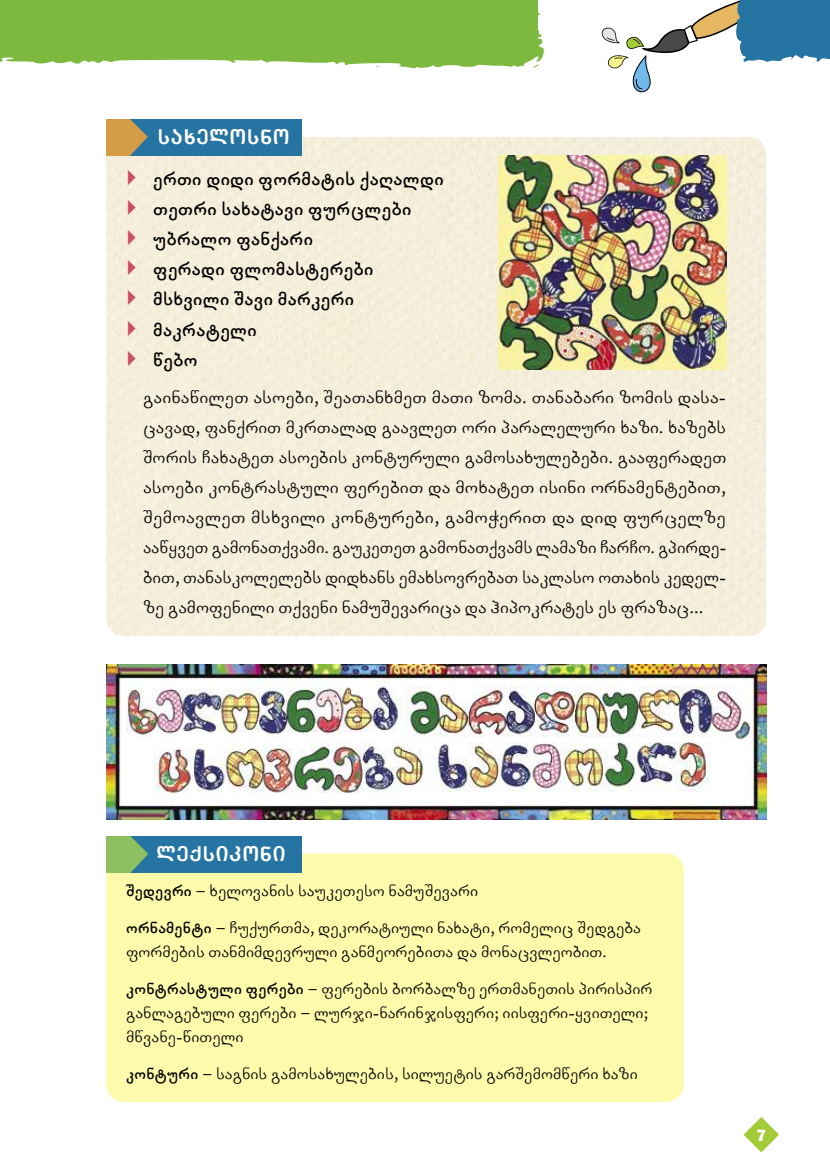
<style>
.page{position:relative;width:830px;height:1170px;background:#fff}
.page>*{position:absolute;margin:0;border:0;box-sizing:border-box;transform-origin:0 0}
.t1{font:700 21px "Kolhety New";color:#fff}
.t2{font:19.5px/30px "Kolhety Normal New Bold";color:#000}
.t3{font:18px/30px "Kolhety Normal New";color:#000;text-align:justify}
.t4{font:800 16.8px "Franklin Gothic";color:#fff}
.t5{font:16.5px/24px "Kolhety Normal New";color:#000}
.s1{font-family:"Kolhety Normal New Bold"}
</style>
<div class="page">
<img style="left:106px;top:664px;width:659px;height:155px">
<div style="left:122px;top:680px;width:627px;height:124px;background:#fff"></div>
<div style="left:106px;top:137px;width:659px;height:499px;background:#f5eedb"></div>
<div style="left:106px;top:119px;width:196px;height:37px;background:#2674a2"></div>
<div style="left:106px;top:119px;width:24px;height:37px;background:#d59c48"></div>
<svg style="left:130px;top:119px;width:18px;height:36px"></svg>
<div style="left:106px;top:853px;width:577px;height:248px;background:#fdfaab;border-radius:18px"></div>
<div style="left:106px;top:836px;width:196px;height:36px;background:#2674a2"></div>
<div style="left:106px;top:836px;width:24px;height:36px;background:#8cc060"></div>
<svg style="left:130px;top:836px;width:18px;height:36px"></svg>
<img style="left:497px;top:156px;width:229px;height:214px">
<img style="left:126px;top:680px;width:276px;height:55px">
<img style="left:154px;top:742px;width:276px;height:51px">
<img style="left:433px;top:742px;width:276px;height:50px">
<img style="left:405px;top:685px;width:338px;height:51px">
<img style="left:732px;top:721px;width:18px;height:18px">
<svg style="left:743px;top:1117px;width:35px;height:35px"></svg>
<div style="left:0;top:0;width:537px;height:39px;background:#7cb93e"></div>
<svg style="left:0;top:2px;width:544px;height:67px"></svg>
<svg style="left:601px;top:0;width:228px;height:93px"></svg>
<svg style="left:128px;top:170px;width:8px;height:15px"></svg>
<svg style="left:128px;top:200px;width:8px;height:15px"></svg>
<svg style="left:128px;top:230px;width:8px;height:15px"></svg>
<svg style="left:128px;top:260px;width:8px;height:15px"></svg>
<svg style="left:128px;top:290px;width:8px;height:15px"></svg>
<svg style="left:128px;top:320px;width:8px;height:15px"></svg>
<svg style="left:128px;top:350px;width:8px;height:15px"></svg>
<p class="t1" style="left:157px;top:125px;width:134px">SAXELOSNO</p>
<p class="t2" style="left:153px;top:166px;width:292px">ERTI DIDI FORMATIS QARALDI<br>TETRI SAXATAVI FURCLEBI<br>UBRALO FANQARI<br>FERADI FLOMASTEREBI<br>MSXVILI SAVI MARKERI<br>MAKRATELI<br>WEBO</p>
<p class="t3" style="left:143px;top:384px;width:584px">GAINAWILET ASOEBI, SEATANXMET MATI ZOMA. TANABARI ZOMIS DASA-CAVAD, FANQRIT MKRTALAD GAAVLET ORI PARALELURI XAZI. XAZEBS SORIS CAXATET ASOEBIS KONTURULI GAMOSAXULEBEBI. GAAFERADET ASOEBI KONTRASTULI FEREBIT DA MOXATET ISINI ORNAMENTEBIT, SEMOAVLET MSXVILI KONTUREBI, GAMOWERIT DA DID FURCELZE AAWYVET GAMONATQVAMI. GAUKETET GAMONATQVAMS LAMAZI CARCO. GPIRDE-BIT, TANASKOLELEBS DIDXANS EMAXSOVREBAT SAKLASO OTAXIS KEDEL-ZE GAMOFENILI TQVENI NAMUSEVARICA DA HIPOKRATES ES FRAZAC...</p>
<p class="t1" style="left:156px;top:841px;width:131px">LEQSIKONI</p>
<p class="t5" style="left:126px;top:880px;width:353px"><span class="s1">SEDEVRI</span> – XELOVANIS SAUKETESO NAMUSEVARI</p>
<p class="t5" style="left:126px;top:917px;width:516px"><span class="s1">ORNAMENTI</span> – CUQURTMA, DEKORATIULI NAXATI, ROMELIC SEDGEBA<br>FORMEBIS TANMIMDEVRULI GANMEOREBITA DA MONACVLEOBIT.</p>
<p class="t5" style="left:126px;top:978px;width:527px"><span class="s1">KONTRASTULI FEREBI</span> – FEREBIS BORBALZE ERTMANETIS PIRISPIR<br>GANLAGEBULI FEREBI – LURJI-NARINJISFERI; IISFERI-YVITELI;<br>MWVANE-WITELI</p>
<p class="t5" style="left:126px;top:1063px;width:513px"><span class="s1">KONTURI</span> – SAGNIS GAMOSAXULEBIS, SILUETIS GARSEMOMWERI XAZI</p>
<p class="t4" style="left:756px;top:1124px;width:11px">7</p>
</div>
